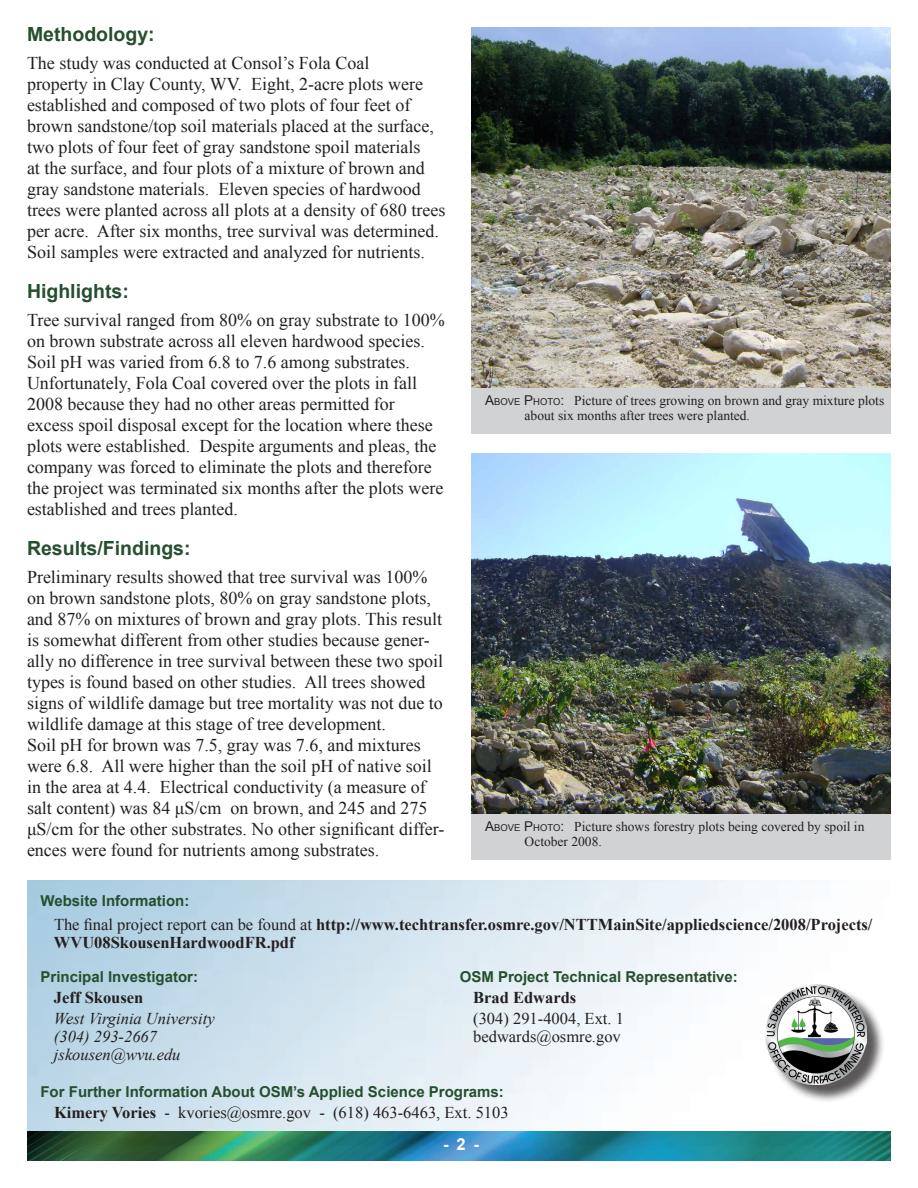
<style>
.page{position:relative;width:918px;height:1188px;background:#fff}
.page>*{position:absolute;margin:0;border:0;box-sizing:border-box;transform-origin:0 0}
.t1{font:700 19.5px "Arial";color:#254f2e}
.Body{font:18px/21px "Times New Roman";color:#231f20}
.Contact{font:700 16.5px/18px "Times New Roman";color:#231f20}
.Contact-2{font:16.5px/18px "Times New Roman";color:#231f20}
.Contact-3{font:italic 16.5px/18px "Times New Roman";color:#231f20}
.t2{font:700 16.5px "Arial";color:#fff}
.Contact-4{font:700 15px "Arial";color:#254f2e}
.t3{font:13.5px/15px "Times New Roman";color:#231f20}
.s1{font-family:"Arial"}
.s2{font-family:"Arial";font-size:9.45px}
.s3{font-weight:400}
.s4{font-weight:700}
</style>
<div class="page">
<img style="left:472px;top:454px;width:419px;height:360px">
<div style="left:472px;top:814px;width:419px;height:46px;background:#d1d2d4"></div>
<img style="left:472px;top:27px;width:419px;height:361px">
<div style="left:472px;top:388px;width:419px;height:45px;background:#d1d2d4"></div>
<img style="left:27px;top:1131px;width:864px;height:30px">
<div style="left:768px;top:986px;width:117px;height:117px;background:#231f20;opacity:.75"></div>
<img style="left:766px;top:984px;width:100px;height:100px">
<h1 class="t1" style="left:27px;top:21px;width:129px">Methodology:</h1>
<p class="Body" style="left:27px;top:52px;width:420px">The study was conducted at Consol’s Fola Coal<br>property in Clay County, WV. Eight, 2-acre plots were established and composed of two plots of four feet of brown sandstone/top soil materials placed at the surface, two plots of four feet of gray sandstone spoil materials<br>at the surface, and four plots of a mixture of brown and gray sandstone materials. Eleven species of hardwood trees were planted across all plots at a density of 680 trees per acre. After six months, tree survival was determined.<br>Soil samples were extracted and analyzed for nutrients.</p>
<h1 class="t1" style="left:27px;top:278px;width:103px">Highlights:</h1>
<p class="Body" style="left:27px;top:309px;width:419px">Tree survival ranged from 80% on gray substrate to 100% on brown substrate across all eleven hardwood species.<br>Soil pH was varied from 6.8 to 7.6 among substrates.<br>Unfortunately, Fola Coal covered over the plots in fall 2008 because they had no other areas permitted for excess spoil disposal except for the location where these plots were established. Despite arguments and pleas, the company was forced to eliminate the plots and therefore the project was terminated six months after the plots were established and trees planted.</p>
<h1 class="t1" style="left:27px;top:535px;width:165px">Results/Findings:</h1>
<p class="Body" style="left:27px;top:566px;width:419px">Preliminary results showed that tree survival was 100% on brown sandstone plots, 80% on gray sandstone plots, and 87% on mixtures of brown and gray plots. This result is somewhat different from other studies because gener&shy;ally no difference in tree survival between these two spoil types is found based on other studies. All trees showed signs of wildlife damage but tree mortality was not due to wildlife damage at this stage of tree development.<br>Soil pH for brown was 7.5, gray was 7.6, and mixtures were 6.8. All were higher than the soil pH of native soil in the area at 4.4. Electrical conductivity (a measure of salt content) was 84 μS/cm on brown, and 245 and 275 μS/cm for the other substrates. No other significant differ&shy;ences were found for nutrients among substrates.</p>
<p class="t3" style="left:525px;top:392px;width:361px;text-indent:-39px"><span class="s1">A</span><span class="s2">BOVE</span> <span class="s1">P</span><span class="s2">HOTO</span><span class="s1">:</span> Picture of trees growing on brown and gray mixture plots about six months after trees were planted.</p>
<p class="t3" style="left:525px;top:818px;width:341px;text-indent:-39px"><span class="s1">A</span><span class="s2">BOVE</span> <span class="s1">P</span><span class="s2">HOTO</span><span class="s1">:</span> Picture shows forestry plots being covered by spoil in<br>October 2008.</p>
<p class="Contact-4" style="left:40px;top:891px;width:150px">Website Information:</p>
<p class="Contact" style="left:54px;top:915px;width:820px"><span class="s3">The final project report can be found at</span> http://www.techtransfer.osmre.gov/NTTMainSite/appliedscience/2008/Projects/<br>WVU08SkousenHardwoodFR.pdf</p>
<p class="Contact-4" style="left:40px;top:967px;width:159px">Principal Investigator:</p>
<p class="Contact" style="left:54px;top:988px;width:91px">Jeff Skousen</p>
<p class="Contact-3" style="left:54px;top:1009px;width:162px">West Virginia University (304) 293-2667 jskousen@wvu.edu</p>
<p class="Contact-4" style="left:460px;top:967px;width:280px">OSM Project Technical Representative:</p>
<p class="Contact" style="left:473px;top:988px;width:105px">Brad Edwards</p>
<p class="Contact-2" style="left:473px;top:1010px;width:152px">(304) 291-4004, Ext. 1 bedwards@osmre.gov</p>
<p class="Contact-4" style="left:40px;top:1082px;width:465px">For Further Information About OSM’s Applied Science Programs:</p>
<p class="Contact-2" style="left:54px;top:1103px;width:456px"><span class="s4">Kimery Vories</span> - kvories@osmre.gov - (618) 463-6463, Ext. 5103</p>
<h2 class="t2" style="left:443px;top:1133px;width:37px">- 2 -</h2>
</div>
